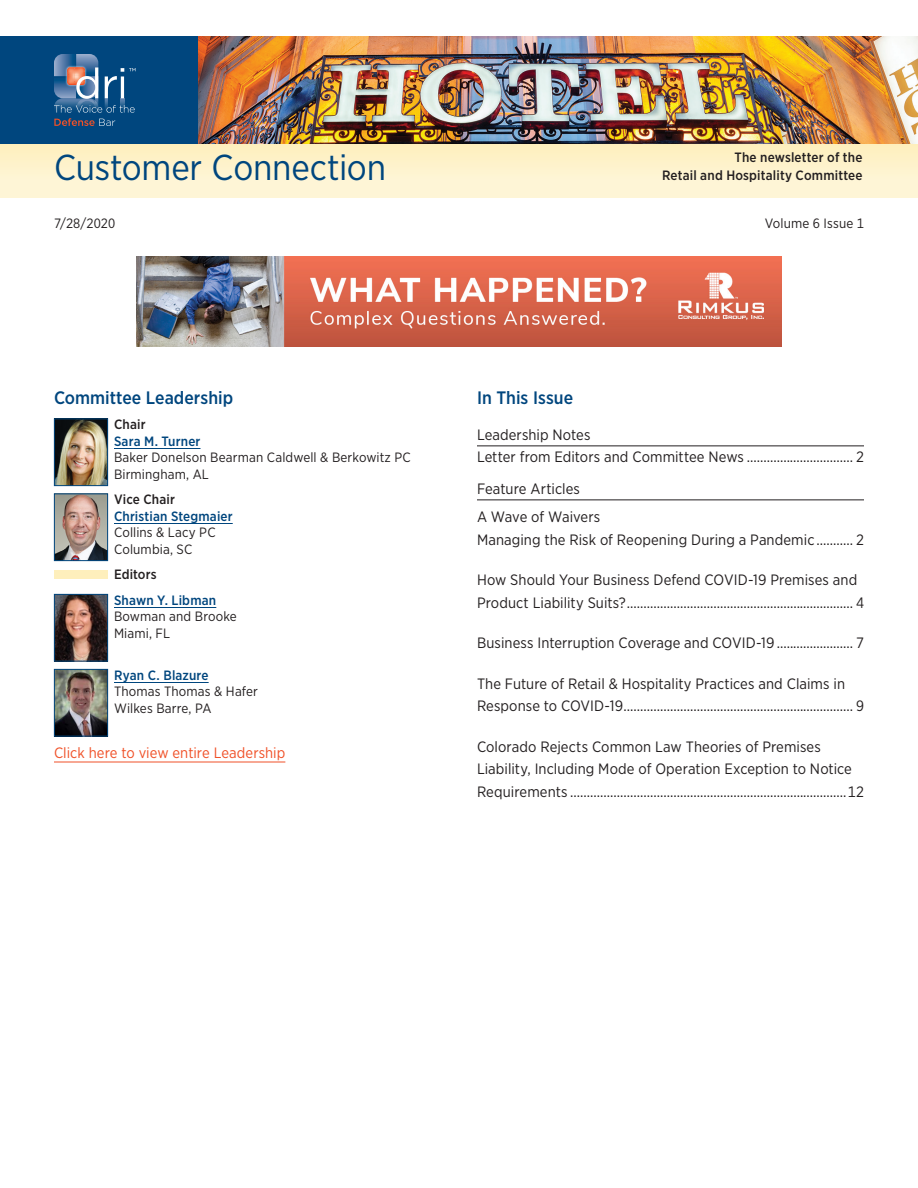
<style>
.page{position:relative;width:918px;height:1188px;background:#fff}
.page>*{position:absolute;margin:0;border:0;box-sizing:border-box;transform-origin:0 0}
.t1{font:36px "Gotham Narrow";letter-spacing:-.005em;color:#00467e}
.subhead_1_no_ToC{font:500 18px "Gotham Narrow";color:#00467e}
.ToC_top{font:500 18px "Gotham Narrow";color:#00467e}
.t2{font:15px/22.5px "Gotham Narrow";letter-spacing:.005em;color:#231f20}
.body_no_ind{font:15px "Gotham Narrow";color:#f05128}
.committee_leadership{font:13.5px/16.5px "Gotham Narrow";letter-spacing:.01em;color:#231f20}
.committee_leadership-2{font:500 13.5px/18px "Gotham Narrow";letter-spacing:.01em;color:#231f20;text-align:right}
.date_issue{font:13.5px "Gotham Narrow";letter-spacing:.01em;color:#231f20}
.s1{font-weight:500}
.s2{font-weight:500;color:#00467e}
</style>
<div class="page">
<div style="left:0;top:36px;width:918px;height:108px;background:#00467e"></div>
<svg style="left:54px;top:54px;width:82px;height:72px"></svg>
<div style="left:0;top:144px;width:918px;height:54px;background:linear-gradient(to bottom,#fef0c0,#fef6db)"></div>
<img style="left:198px;top:36px;width:720px;height:108px">
<hr style="left:114px;top:448px;width:86px;height:1px;background:#00467e">
<hr style="left:114px;top:523px;width:119px;height:1px;background:#00467e">
<hr style="left:114px;top:607px;width:102px;height:1px;background:#00467e">
<hr style="left:114px;top:682px;width:95px;height:1px;background:#00467e">
<hr style="left:54px;top:762px;width:231px;height:1px;background:#f05128">
<img style="left:56px;top:420px;width:50px;height:64px">
<div style="left:54px;top:418px;width:54px;height:68px;border:1px solid #00467e"></div>
<img style="left:56px;top:496px;width:50px;height:63px">
<div style="left:54px;top:494px;width:54px;height:67px;border:1px solid #00467e"></div>
<div style="left:54px;top:570px;width:54px;height:9px;background:#feefbc"></div>
<img style="left:56px;top:596px;width:50px;height:64px">
<div style="left:54px;top:594px;width:54px;height:68px;border:1px solid #00467e"></div>
<img style="left:56px;top:671px;width:50px;height:63px">
<div style="left:54px;top:669px;width:54px;height:67px;border:1px solid #00467e"></div>
<hr style="left:477px;top:446px;width:387px;height:1px;background:#231f20">
<hr style="left:477px;top:500px;width:387px;height:1px;background:#231f20">
<img style="left:136px;top:256px;width:646px;height:90px">
<p class="t1" style="left:54px;top:145px;width:334px">Customer Connection</p>
<p class="committee_leadership-2" style="left:662px;top:148px;width:202px">The newsletter of the<br>Retail and Hospitality Committee</p>
<p class="date_issue" style="left:54px;top:215px;width:63px">7/28/2020</p>
<p class="date_issue" style="left:765px;top:215px;width:101px">Volume 6 Issue 1</p>
<p class="subhead_1_no_ToC" style="left:54px;top:386px;width:181px">Committee Leadership</p>
<p class="committee_leadership" style="left:114px;top:416px;width:298px"><span class="s1">Chair<br></span><span class="s2">Sara M. Turner<br></span>Baker Donelson Bearman Caldwell &amp; Berkowitz PC<br>Birmingham, AL</p>
<p class="committee_leadership" style="left:114px;top:491px;width:120px"><span class="s1">Vice Chair<br></span><span class="s2">Christian Stegmaier<br></span>Collins &amp; Lacy PC<br>Columbia, SC</p>
<p class="committee_leadership-2" style="left:114px;top:565px;width:44px">Editors</p>
<p class="committee_leadership" style="left:114px;top:591px;width:124px"><span class="s2">Shawn Y. Libman<br></span>Bowman and Brooke<br>Miami, FL</p>
<p class="committee_leadership" style="left:114px;top:666px;width:145px"><span class="s2">Ryan C. Blazure<br></span>Thomas Thomas &amp; Hafer<br>Wilkes Barre, PA</p>
<p class="body_no_ind" style="left:54px;top:743px;width:233px">Click here to view entire Leadership</p>
<p class="ToC_top" style="left:477px;top:386px;width:98px">In This Issue</p>
<p class="t2" style="left:477px;top:423px;width:115px">Leadership Notes</p>
<p class="t2" style="left:477px;top:445px;width:388px">Letter from Editors and Committee News ................................ 2</p>
<p class="t2" style="left:477px;top:477px;width:104px">Feature Articles</p>
<p class="t2" style="left:477px;top:505px;width:125px">A Wave of Waivers</p>
<p class="t2" style="left:477px;top:528px;width:388px">Managing the Risk of Reopening During a Pandemic ........... 2</p>
<p class="t2" style="left:477px;top:568px;width:388px">How Should Your Business Defend COVID-19 Premises and<br>Product Liability Suits?.................................................................... 4</p>
<p class="t2" style="left:477px;top:631px;width:388px">Business Interruption Coverage and COVID-19....................... 7</p>
<p class="t2" style="left:477px;top:672px;width:388px">The Future of Retail &amp; Hospitality Practices and Claims in<br>Response to COVID-19..................................................................... 9</p>
<p class="t2" style="left:477px;top:735px;width:388px">Colorado Rejects Common Law Theories of Premises<br>Liability, Including Mode of Operation Exception to Notice<br>Requirements ...................................................................................12</p>
</div>
